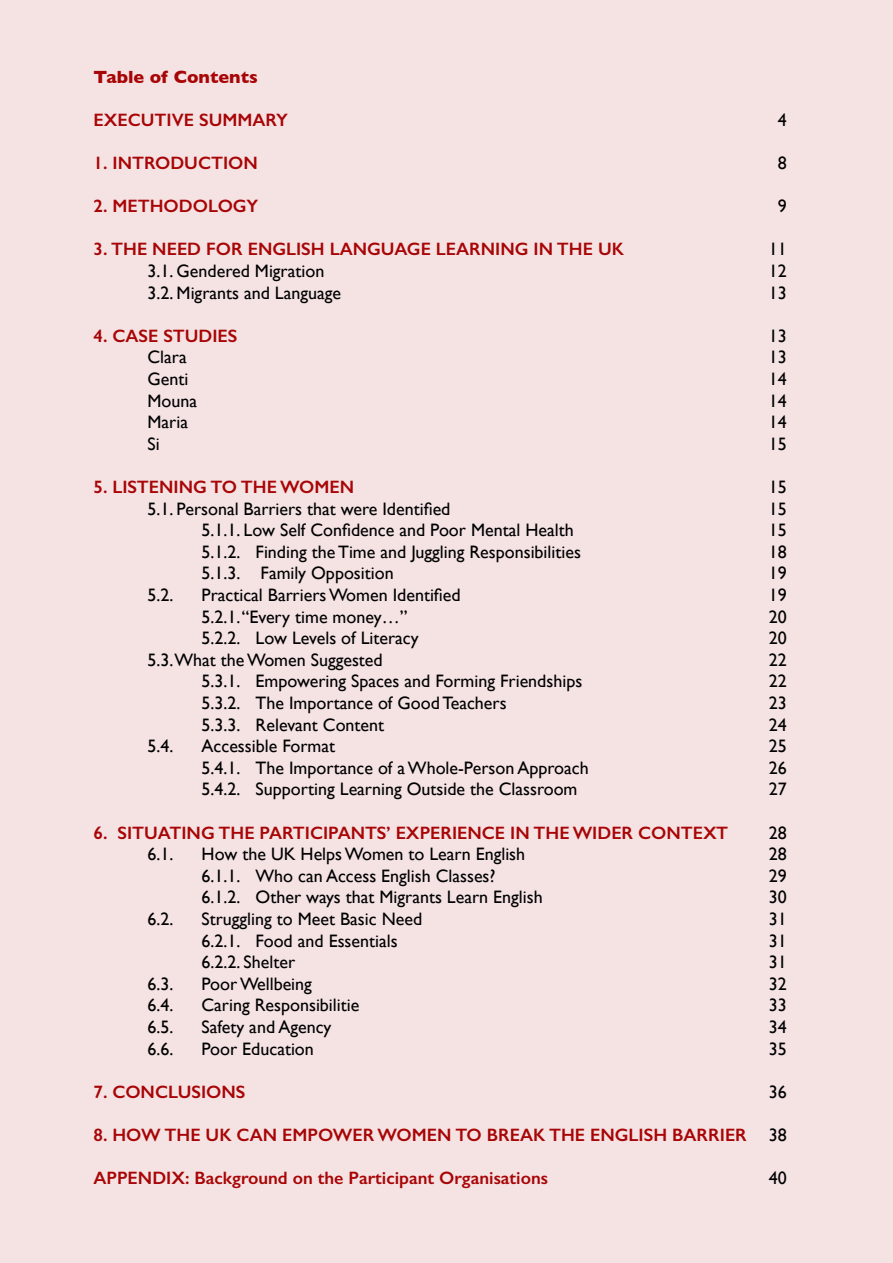
<style>
.page{position:relative;width:893px;height:1263px;background:#fff}
.page>*{position:absolute;margin:0;border:0;box-sizing:border-box;transform-origin:0 0}
.t1{font:18px "Gill Sans";color:#000}
.t2{font:600 18px "Gill Sans";color:#a80506}
.t3{font:700 18px "Gill Sans";color:#a80506}
.s1{font-weight:400;color:#000}
</style>
<div class="page">
<div style="left:1px;top:0;width:892px;height:1262px;background:#f5e3e4"></div>
<p class="t3" style="left:94px;top:62px;width:166px">Table of Contents</p>
<p class="t2" style="left:94px;top:109px;width:196px">EXECUTIVE SUMMARY</p>
<p class="t1" style="left:778px;top:109px;width:10px">4</p>
<p class="t2" style="left:94px;top:152px;width:166px">1. INTRODUCTION</p>
<p class="t1" style="left:778px;top:152px;width:10px">8</p>
<p class="t2" style="left:94px;top:195px;width:166px">2. METHODOLOGY</p>
<p class="t1" style="left:778px;top:195px;width:10px">9</p>
<p class="t2" style="left:94px;top:238px;width:532px">3. THE NEED FOR ENGLISH LANGUAGE LEARNING IN THE UK</p>
<p class="t1" style="left:769px;top:239px;width:19px">11</p>
<p class="t1" style="left:148px;top:260px;width:178px">3.1. Gendered Migration</p>
<p class="t1" style="left:769px;top:260px;width:19px">12</p>
<p class="t1" style="left:148px;top:282px;width:195px">3.2. Migrants and Language</p>
<p class="t1" style="left:769px;top:282px;width:19px">13</p>
<p class="t2" style="left:94px;top:325px;width:145px">4. CASE STUDIES</p>
<p class="t1" style="left:769px;top:325px;width:19px">13</p>
<p class="t1" style="left:148px;top:347px;width:41px">Clara</p>
<p class="t1" style="left:769px;top:347px;width:19px">13</p>
<p class="t1" style="left:148px;top:368px;width:42px">Genti</p>
<p class="t1" style="left:769px;top:368px;width:19px">14</p>
<p class="t1" style="left:148px;top:390px;width:51px">Mouna</p>
<p class="t1" style="left:769px;top:390px;width:19px">14</p>
<p class="t1" style="left:148px;top:411px;width:42px">Maria</p>
<p class="t1" style="left:769px;top:411px;width:19px">14</p>
<p class="t1" style="left:148px;top:433px;width:14px">Si</p>
<p class="t1" style="left:769px;top:433px;width:19px">15</p>
<p class="t2" style="left:94px;top:476px;width:262px">5. LISTENING TO THE WOMEN</p>
<p class="t1" style="left:769px;top:476px;width:19px">15</p>
<p class="t1" style="left:148px;top:498px;width:304px">5.1. Personal Barriers that were Identified</p>
<p class="t1" style="left:769px;top:498px;width:19px">15</p>
<p class="t1" style="left:202px;top:519px;width:374px">5.1.1. Low Self Confidence and Poor Mental Health</p>
<p class="t1" style="left:769px;top:519px;width:19px">15</p>
<p class="t1" style="left:202px;top:541px;width:381px">5.1.2. Finding the Time and Juggling Responsibilities</p>
<p class="t1" style="left:769px;top:541px;width:19px">18</p>
<p class="t1" style="left:202px;top:563px;width:194px">5.1.3. Family Opposition</p>
<p class="t1" style="left:769px;top:563px;width:19px">19</p>
<p class="t1" style="left:148px;top:584px;width:27px">5.2.</p>
<p class="t1" style="left:202px;top:584px;width:261px">Practical Barriers Women Identified</p>
<p class="t1" style="left:769px;top:584px;width:19px">19</p>
<p class="t1" style="left:202px;top:606px;width:207px">5.2.1. “Every time money…”</p>
<p class="t1" style="left:769px;top:606px;width:19px">20</p>
<p class="t1" style="left:202px;top:627px;width:219px">5.2.2. Low Levels of Literacy</p>
<p class="t1" style="left:769px;top:627px;width:19px">20</p>
<p class="t1" style="left:148px;top:649px;width:237px">5.3.What the Women Suggested</p>
<p class="t1" style="left:769px;top:649px;width:19px">22</p>
<p class="t1" style="left:202px;top:671px;width:382px">5.3.1. Empowering Spaces and Forming Friendships</p>
<p class="t1" style="left:769px;top:671px;width:19px">22</p>
<p class="t1" style="left:202px;top:692px;width:307px">5.3.2. The Importance of Good Teachers</p>
<p class="t1" style="left:769px;top:692px;width:19px">23</p>
<p class="t1" style="left:202px;top:714px;width:184px">5.3.3. Relevant Content</p>
<p class="t1" style="left:769px;top:714px;width:19px">24</p>
<p class="t1" style="left:148px;top:735px;width:27px">5.4.</p>
<p class="t1" style="left:202px;top:735px;width:135px">Accessible Format</p>
<p class="t1" style="left:769px;top:735px;width:19px">25</p>
<p class="t1" style="left:202px;top:757px;width:389px">5.4.1. The Importance of a Whole-Person Approach</p>
<p class="t1" style="left:769px;top:757px;width:19px">26</p>
<p class="t1" style="left:202px;top:779px;width:377px">5.4.2. Supporting Learning Outside the Classroom</p>
<p class="t1" style="left:769px;top:779px;width:19px">27</p>
<p class="t2" style="left:94px;top:822px;width:636px">6. SITUATING THE PARTICIPANTS’ EXPERIENCE IN THE WIDER CONTEXT</p>
<p class="t1" style="left:769px;top:822px;width:19px">28</p>
<p class="t1" style="left:148px;top:843px;width:27px">6.1.</p>
<p class="t1" style="left:202px;top:843px;width:325px">How the UK Helps Women to Learn English</p>
<p class="t1" style="left:769px;top:843px;width:19px">28</p>
<p class="t1" style="left:202px;top:865px;width:295px">6.1.1. Who can Access English Classes?</p>
<p class="t1" style="left:769px;top:865px;width:19px">29</p>
<p class="t1" style="left:202px;top:887px;width:343px">6.1.2. Other ways that Migrants Learn English</p>
<p class="t1" style="left:769px;top:887px;width:19px">30</p>
<p class="t1" style="left:148px;top:908px;width:27px">6.2.</p>
<p class="t1" style="left:202px;top:908px;width:222px">Struggling to Meet Basic Need</p>
<p class="t1" style="left:769px;top:908px;width:19px">31</p>
<p class="t1" style="left:202px;top:930px;width:198px">6.2.1. Food and Essentials</p>
<p class="t1" style="left:769px;top:930px;width:19px">31</p>
<p class="t1" style="left:202px;top:951px;width:95px">6.2.2. Shelter</p>
<p class="t1" style="left:769px;top:951px;width:19px">31</p>
<p class="t1" style="left:148px;top:973px;width:27px">6.3.</p>
<p class="t1" style="left:202px;top:973px;width:112px">Poor Wellbeing</p>
<p class="t1" style="left:769px;top:973px;width:19px">32</p>
<p class="t1" style="left:148px;top:995px;width:27px">6.4.</p>
<p class="t1" style="left:202px;top:995px;width:159px">Caring Responsibilitie</p>
<p class="t1" style="left:769px;top:995px;width:19px">33</p>
<p class="t1" style="left:148px;top:1016px;width:27px">6.5.</p>
<p class="t1" style="left:202px;top:1016px;width:131px">Safety and Agency</p>
<p class="t1" style="left:769px;top:1016px;width:19px">34</p>
<p class="t1" style="left:148px;top:1038px;width:27px">6.6.</p>
<p class="t1" style="left:202px;top:1038px;width:114px">Poor Education</p>
<p class="t1" style="left:769px;top:1038px;width:19px">35</p>
<p class="t2" style="left:94px;top:1081px;width:153px">7. CONCLUSIONS</p>
<p class="t1" style="left:769px;top:1081px;width:19px">36</p>
<p class="t2" style="left:94px;top:1124px;width:695px">8. HOW THE UK CAN EMPOWER WOMEN TO BREAK THE ENGLISH BARRIER <span class="s1">38</span></p>
<p class="t2" style="left:94px;top:1167px;width:456px">APPENDIX: Background on the Participant Organisations</p>
<p class="t1" style="left:769px;top:1167px;width:19px">40</p>
</div>
